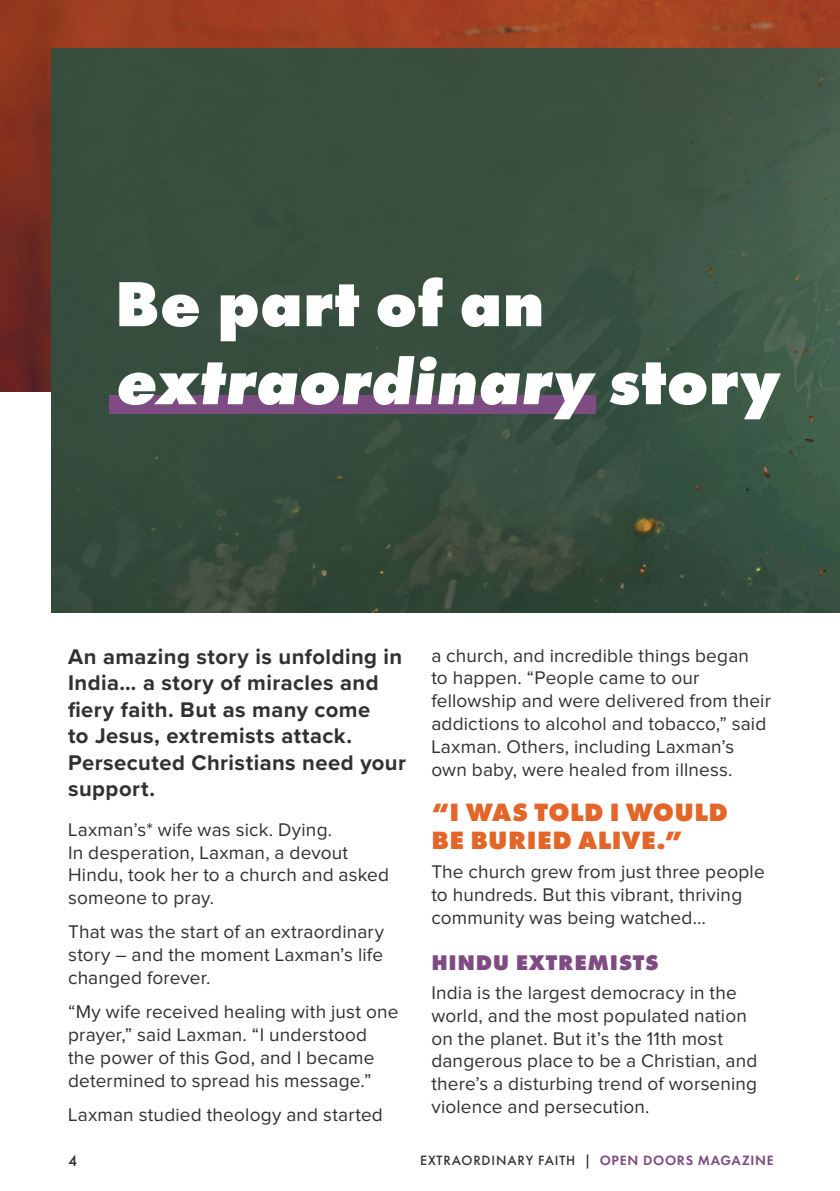
<style>
.page{position:relative;width:840px;height:1191px;background:#fff}
.page>*{position:absolute;margin:0;border:0;box-sizing:border-box;transform-origin:0 0}
.Large_title{font:800 66px/78px "Futura PT";letter-spacing:.015em;color:#fff}
.Pull_quote{font:800 26px/28px "Futura PT";letter-spacing:.015em;color:#e36528}
.First_paragraph{font:700 22px/26.4px "Proxima Nova";letter-spacing:.02em;color:#323031}
.Subtitle{font:800 22px "Futura PT";letter-spacing:.03em;color:#7e4b82}
.Body_text{font:19px/22.8px "Proxima Nova";letter-spacing:.01em;color:#323031}
.t1{font:500 16px "Futura PT";color:#323031}
.t2{font:500 14px "Futura PT";letter-spacing:.06em;color:#323031}
.s1{font-weight:600;color:#7e4b82}
</style>
<div class="page">
<img style="left:0;top:0;width:839px;height:391px">
<img style="left:51px;top:49px;width:788px;height:563px">
<div style="left:110px;top:395px;width:485px;height:19px;background:#7e4b82"></div>
<p class="Large_title" style="left:115px;top:264px;width:666px">Be part of an extraordinary story</p>
<p class="First_paragraph" style="left:68px;top:643px;width:339px">An amazing story is unfolding in<br>India… a story of miracles and fiery faith. But as many come<br>to Jesus, extremists attack.<br>Persecuted Christians need your support.</p>
<p class="Body_text" style="left:68px;top:819px;width:322px">Laxman’s* wife was sick. Dying.<br>In desperation, Laxman, a devout<br>Hindu, took her to a church and asked someone to pray.</p>
<p class="Body_text" style="left:68px;top:921px;width:317px;text-align:justify">That was the start of an extraordinary story – and the moment Laxman’s life changed forever.</p>
<p class="Body_text" style="left:68px;top:1001px;width:331px">“My wife received healing with just one prayer,” said Laxman. “I understood the power of this God, and I became determined to spread his message.”</p>
<p class="Body_text" style="left:68px;top:1103px;width:316px">Laxman studied theology and started</p>
<p class="Body_text" style="left:431px;top:644px;width:341px">a church, and incredible things began<br>to happen. “People came to our fellowship and were delivered from their addictions to alcohol and tobacco,” said Laxman. Others, including Laxman’s own baby, were healed from illness.</p>
<p class="Pull_quote" style="left:431px;top:797px;width:298px">“I WAS TOLD I WOULD<br>BE BURIED ALIVE.”</p>
<p class="Body_text" style="left:431px;top:861px;width:335px">The church grew from just three people to hundreds. But this vibrant, thriving community was being watched…</p>
<p class="Subtitle" style="left:431px;top:949px;width:229px">HINDU EXTREMISTS</p>
<p class="Body_text" style="left:431px;top:982px;width:327px">India is the largest democracy in the world, and the most populated nation on the planet. But it’s the 11th most dangerous place to be a Christian, and there’s a disturbing trend of worsening violence and persecution.</p>
<p class="t1" style="left:68px;top:1151px;width:11px">4</p>
<p class="t2" style="left:420px;top:1152px;width:355px">EXTRAORDINARY FAITH | <span class="s1">OPEN DOORS MAGAZINE</span></p>
</div>
